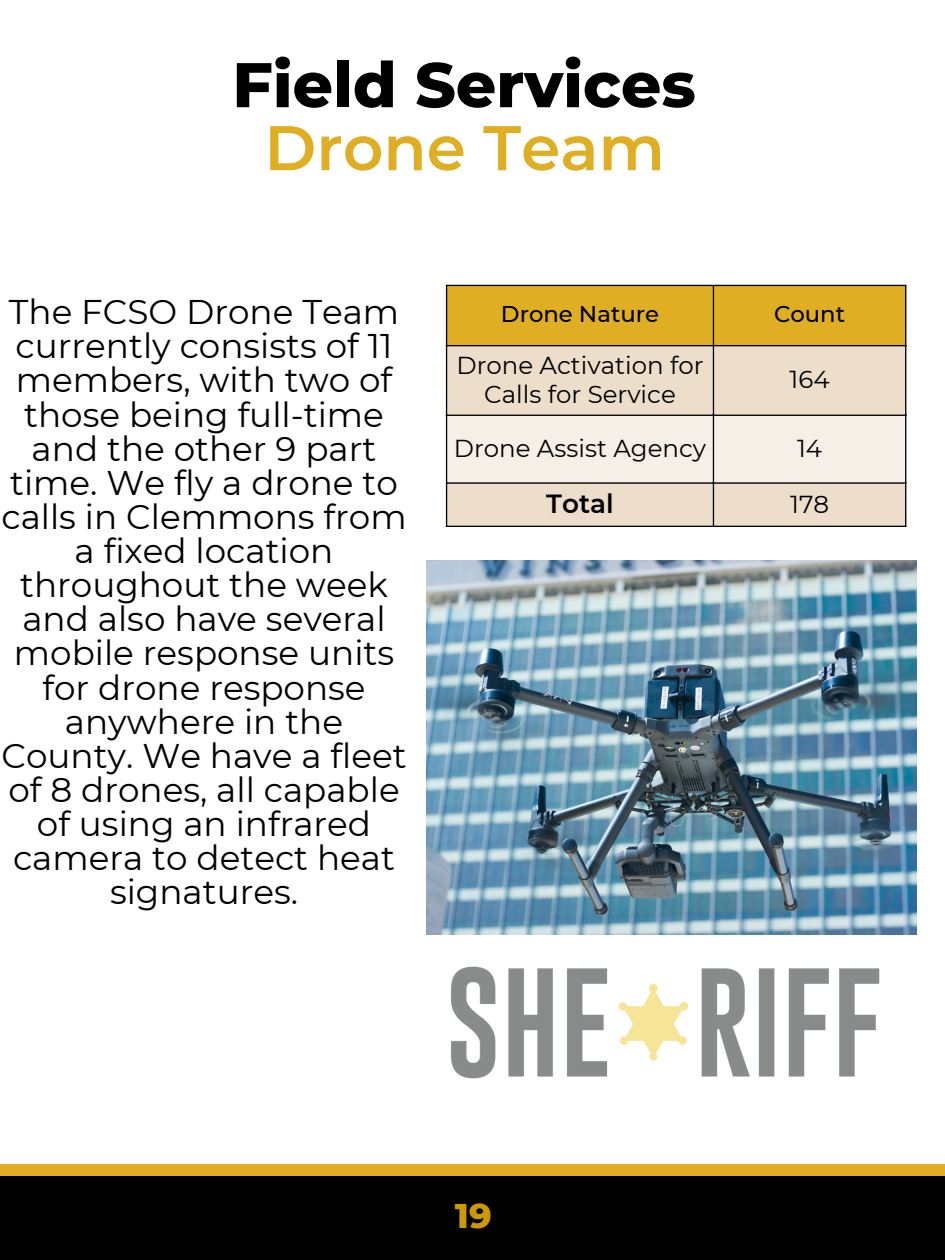
<style>
.page{position:relative;width:945px;height:1260px;background:#fff}
.page>*{position:absolute;margin:0;border:0;box-sizing:border-box;transform-origin:0 0}
.t1{font:800 63px "Montserrat";color:#000}
.t2{font:600 63px "Montserrat";color:#dfae23}
.t3{font:800 35px "Montserrat";color:#c90}
.t4{font:34.3px/34.1px "Montserrat";color:#000;text-align:center}
.t5{font:600 26.25px "Montserrat";color:#000}
.t6{font:24.5px/28.9px "Montserrat";color:#000;text-align:center}
.t7{font:500 22.75px "Montserrat";color:#000}
</style>
<div class="page">
<div style="left:0;top:1176px;width:945px;height:84px;background:#000"></div>
<div style="left:0;top:1164px;width:945px;height:12px;background:#dfae23"></div>
<img style="left:427px;top:560px;width:489px;height:375px">
<img style="left:450px;top:967px;width:430px;height:112px">
<div style="left:447px;top:286px;width:458px;height:59px;background:#dfae23"></div>
<div style="left:447px;top:346px;width:458px;height:180px;background:#ecdecb"></div>
<div style="left:447px;top:416px;width:458px;height:66px;background:#f6efe7"></div>
<hr style="left:446px;top:286px;width:1px;height:240px;background:#000">
<hr style="left:713px;top:286px;width:1px;height:240px;background:#000">
<hr style="left:905px;top:286px;width:1px;height:240px;background:#000">
<hr style="left:446px;top:285px;width:460px;height:1px;background:#000">
<hr style="left:446px;top:345px;width:460px;height:1px;background:#000">
<hr style="left:446px;top:415px;width:460px;height:1px;background:#000">
<hr style="left:446px;top:482px;width:460px;height:2px;background:#000">
<hr style="left:446px;top:526px;width:460px;height:1px;background:#000">
<p class="t1" style="left:232px;top:46px;width:465px">Field Services</p>
<p class="t2" style="left:264px;top:109px;width:402px">Drone Team</p>
<p class="t4" style="left:1px;top:295px;width:407px">The FCSO Drone Team currently consists of 11 members, with two of those being full-time and the other 9 part time. We fly a drone to calls in Clemmons from a fixed location throughout the week and also have several mobile response units for drone response anywhere in the<br>County. We have a fleet of 8 drones, all capable of using an infrared camera to detect heat signatures.</p>
<p class="t7" style="left:501px;top:299px;width:160px">Drone Nature</p>
<p class="t7" style="left:774px;top:299px;width:73px">Count</p>
<p class="t6" style="left:456px;top:351px;width:249px">Drone Activation for<br>Calls for Service</p>
<p class="t6" style="left:790px;top:365px;width:41px">164</p>
<p class="t6" style="left:454px;top:433px;width:254px">Drone Assist Agency</p>
<p class="t6" style="left:797px;top:433px;width:27px">14</p>
<p class="t5" style="left:546px;top:487px;width:69px">Total</p>
<p class="t6" style="left:790px;top:489px;width:40px">178</p>
<p class="t3" style="left:455px;top:1194px;width:38px">19</p>
</div>
